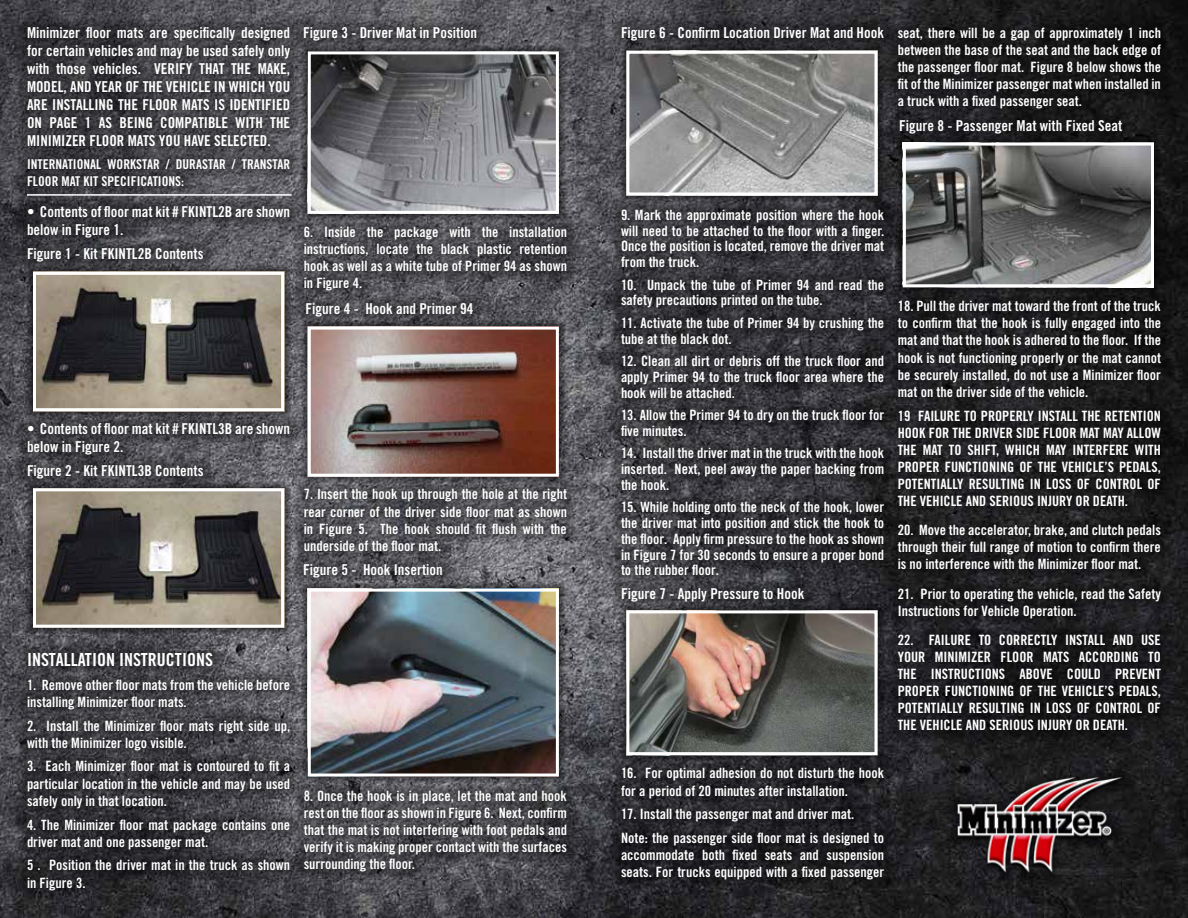
<style>
.page{position:relative;width:1188px;height:918px;background:#fff}
.page>*{position:absolute;margin:0;border:0;box-sizing:border-box;transform-origin:0 0}
.t1{font:18px "Trade Gothic Bold Cond Twenty";color:#fff}
.t2{font:15px/18px "Trade Gothic Bold Cond Twenty";color:#fff}
.t3{font:14.25px/17.1px "Trade Gothic Bold Cond Twenty";color:#fff;text-align:justify}
.t4{font:13.5px/16.2px "Trade Gothic Bold Cond Twenty";color:#fff}
</style>
<div class="page">
<img style="left:0;top:0;width:1188px;height:918px">
<div style="left:610px;top:16px;width:563px;height:875px;background:#000;opacity:.75"></div>
<div style="left:16px;top:16px;width:562px;height:885px;background:#000;opacity:.75"></div>
<hr style="left:27px;top:194px;width:265px;height:2px;background:#fff">
<div style="left:292px;top:552px;width:162px;height:37px;background:#000;opacity:.75"></div>
<div style="left:295px;top:291px;width:190px;height:37px;background:#000;opacity:.75"></div>
<div style="left:16px;top:236px;width:198px;height:37px;background:#000;opacity:.75"></div>
<div style="left:610px;top:16px;width:286px;height:36px;background:#000;opacity:.75"></div>
<div style="left:16px;top:453px;width:198px;height:37px;background:#000;opacity:.75"></div>
<div style="left:610px;top:576px;width:206px;height:37px;background:#000;opacity:.75"></div>
<div style="left:888px;top:108px;width:246px;height:36px;background:#000;opacity:.75"></div>
<div style="left:292px;top:16px;width:196px;height:36px;background:#000;opacity:.75"></div>
<svg style="left:26px;top:265px;width:265px;height:153px;background:#4d4c4e"></svg>
<img style="left:37px;top:276px;width:243px;height:131px">
<div style="left:33px;top:272px;width:251px;height:139px;border:3px solid #fff"></div>
<svg style="left:301px;top:44px;width:264px;height:176px;background:#48474b"></svg>
<img style="left:312px;top:55px;width:243px;height:155px">
<div style="left:308px;top:51px;width:251px;height:163px;border:3px solid #fff"></div>
<svg style="left:301px;top:320px;width:264px;height:163px;background:#4f4c50"></svg>
<img style="left:312px;top:331px;width:243px;height:142px">
<div style="left:308px;top:327px;width:251px;height:150px;border:3px solid #fff"></div>
<svg style="left:619px;top:44px;width:265px;height:158px;background:#3d3c40"></svg>
<img style="left:630px;top:55px;width:244px;height:136px">
<div style="left:626px;top:51px;width:252px;height:144px;border:3px solid #fff"></div>
<svg style="left:896px;top:136px;width:265px;height:158px;background:#282829"></svg>
<img style="left:907px;top:147px;width:243px;height:136px">
<div style="left:903px;top:143px;width:251px;height:144px;border:3px solid #fff"></div>
<svg style="left:619px;top:603px;width:265px;height:159px;background:#323236"></svg>
<img style="left:630px;top:614px;width:244px;height:137px">
<div style="left:626px;top:610px;width:252px;height:145px;border:3px solid #fff"></div>
<svg style="left:301px;top:582px;width:264px;height:201px;background:#555559"></svg>
<img style="left:312px;top:593px;width:243px;height:180px">
<div style="left:308px;top:589px;width:251px;height:188px;border:3px solid #fff"></div>
<svg style="left:26px;top:481px;width:265px;height:153px;background:#454448"></svg>
<img style="left:37px;top:492px;width:243px;height:132px">
<div style="left:33px;top:488px;width:251px;height:140px;border:3px solid #fff"></div>
<img style="left:922px;top:770px;width:237px;height:121px">
<p class="t2" style="left:27px;top:24px;width:265px;text-align:justify">Minimizer floor mats are specifically designed for certain vehicles and may be used safely only with those vehicles. VERIFY THAT THE MAKE, MODEL, AND YEAR OF THE VEHICLE IN WHICH YOU ARE INSTALLING THE FLOOR MATS IS IDENTIFIED ON PAGE 1 AS BEING COMPATIBLE WITH THE MINIMIZER FLOOR MATS YOU HAVE SELECTED.</p>
<p class="t4" style="left:27px;top:156px;width:265px">INTERNATIONAL WORKSTAR / DURASTAR / TRANSTAR<br>FLOOR MAT KIT SPECIFICATIONS:</p>
<p class="t2" style="left:27px;top:203px;width:265px">• Contents of floor mat kit # FKINTL2B are shown below in Figure 1.</p>
<p class="t2" style="left:27px;top:245px;width:178px">Figure 1 - Kit FKINTL2B Contents</p>
<p class="t2" style="left:303px;top:24px;width:176px">Figure 3 - Driver Mat in Position</p>
<p class="t3" style="left:304px;top:223px;width:265px">6. Inside the package with the installation instructions, locate the black plastic retention hook as well as a white tube of Primer 94 as shown in Figure 4.</p>
<p class="t2" style="left:305px;top:300px;width:170px">Figure 4 - Hook and Primer 94</p>
<p class="t2" style="left:27px;top:420px;width:265px">• Contents of floor mat kit # FKINTL3B are shown below in Figure 2.</p>
<p class="t2" style="left:27px;top:462px;width:178px">Figure 2 - Kit FKINTL3B Contents</p>
<p class="t3" style="left:304px;top:486px;width:265px">7. Insert the hook up through the hole at the right rear corner of the driver side floor mat as shown in Figure 5. The hook should fit flush with the underside of the floor mat.</p>
<p class="t2" style="left:303px;top:560px;width:141px">Figure 5 - Hook Insertion</p>
<p class="t1" style="left:27px;top:648px;width:187px">INSTALLATION INSTRUCTIONS</p>
<p class="t3" style="left:27px;top:676px;width:265px">1. Remove other floor mats from the vehicle before installing Minimizer floor mats.</p>
<p class="t3" style="left:27px;top:717px;width:265px">2. Install the Minimizer floor mats right side up, with the Minimizer logo visible.</p>
<p class="t3" style="left:27px;top:758px;width:265px">3. Each Minimizer floor mat is contoured to fit a particular location in the vehicle and may be used safely only in that location.</p>
<p class="t3" style="left:27px;top:816px;width:265px">4. The Minimizer floor mat package contains one driver mat and one passenger mat.</p>
<p class="t3" style="left:27px;top:857px;width:265px">5 . Position the driver mat in the truck as shown in Figure 3.</p>
<p class="t3" style="left:304px;top:787px;width:265px">8. Once the hook is in place, let the mat and hook rest on the floor as shown in Figure 6. Next, confirm that the mat is not interfering with foot pedals and verify it is making proper contact with the surfaces surrounding the floor.</p>
<p class="t2" style="left:621px;top:24px;width:265px">Figure 6 - Confirm Location Driver Mat and Hook</p>
<p class="t3" style="left:898px;top:24px;width:265px">seat, there will be a gap of approximately 1 inch between the base of the seat and the back edge of the passenger floor mat. Figure 8 below shows the fit of the Minimizer passenger mat when installed in a truck with a fixed passenger seat.</p>
<p class="t2" style="left:899px;top:116px;width:225px">Figure 8 - Passenger Mat with Fixed Seat</p>
<p class="t3" style="left:621px;top:207px;width:265px;line-height:15.8px">9. Mark the approximate position where the hook will need to be attached to the floor with a finger.<br>Once the position is located, remove the driver mat from the truck.</p>
<p class="t3" style="left:621px;top:277px;width:265px;line-height:15.8px">10. Unpack the tube of Primer 94 and read the safety precautions printed on the tube.</p>
<p class="t3" style="left:621px;top:315px;width:265px;line-height:15.8px">11. Activate the tube of Primer 94 by crushing the tube at the black dot.</p>
<p class="t3" style="left:621px;top:353px;width:265px;line-height:15.8px">12. Clean all dirt or debris off the truck floor and apply Primer 94 to the truck floor area where the hook will be attached.</p>
<p class="t3" style="left:621px;top:407px;width:265px;line-height:15.8px">13. Allow the Primer 94 to dry on the truck floor for five minutes.</p>
<p class="t3" style="left:621px;top:445px;width:265px;line-height:15.8px">14. Install the driver mat in the truck with the hook inserted. Next, peel away the paper backing from the hook.</p>
<p class="t3" style="left:621px;top:499px;width:265px;line-height:15.8px">15. While holding onto the neck of the hook, lower the driver mat into position and stick the hook to the floor. Apply firm pressure to the hook as shown in Figure 7 for 30 seconds to ensure a proper bond to the rubber floor.</p>
<p class="t2" style="left:621px;top:585px;width:185px">Figure 7 - Apply Pressure to Hook</p>
<p class="t3" style="left:898px;top:298px;width:265px">18. Pull the driver mat toward the front of the truck to confirm that the hook is fully engaged into the mat and that the hook is adhered to the floor. If the hook is not functioning properly or the mat cannot be securely installed, do not use a Minimizer floor mat on the driver side of the vehicle.</p>
<p class="t3" style="left:898px;top:407px;width:265px">19 FAILURE TO PROPERLY INSTALL THE RETENTION HOOK FOR THE DRIVER SIDE FLOOR MAT MAY ALLOW THE MAT TO SHIFT, WHICH MAY INTERFERE WITH PROPER FUNCTIONING OF THE VEHICLE’S PEDALS, POTENTIALLY RESULTING IN LOSS OF CONTROL OF THE VEHICLE AND SERIOUS INJURY OR DEATH.</p>
<p class="t3" style="left:898px;top:522px;width:265px">20. Move the accelerator, brake, and clutch pedals through their full range of motion to confirm there is no interference with the Minimizer floor mat.</p>
<p class="t3" style="left:898px;top:585px;width:265px">21. Prior to operating the vehicle, read the Safety<br>Instructions for Vehicle Operation.</p>
<p class="t3" style="left:898px;top:631px;width:265px">22. FAILURE TO CORRECTLY INSTALL AND USE YOUR MINIMIZER FLOOR MATS ACCORDING TO THE INSTRUCTIONS ABOVE COULD PREVENT PROPER FUNCTIONING OF THE VEHICLE’S PEDALS, POTENTIALLY RESULTING IN LOSS OF CONTROL OF THE VEHICLE AND SERIOUS INJURY OR DEATH.</p>
<p class="t3" style="left:621px;top:765px;width:265px">16. For optimal adhesion do not disturb the hook for a period of 20 minutes after installation.</p>
<p class="t3" style="left:621px;top:802px;width:265px;line-height:23.9px">17. Install the passenger mat and driver mat.<br>Note: the passenger side floor mat is designed to</p>
<p class="t3" style="left:621px;top:847px;width:265px">accommodate both fixed seats and suspension seats. For trucks equipped with a fixed passenger</p>
</div>
